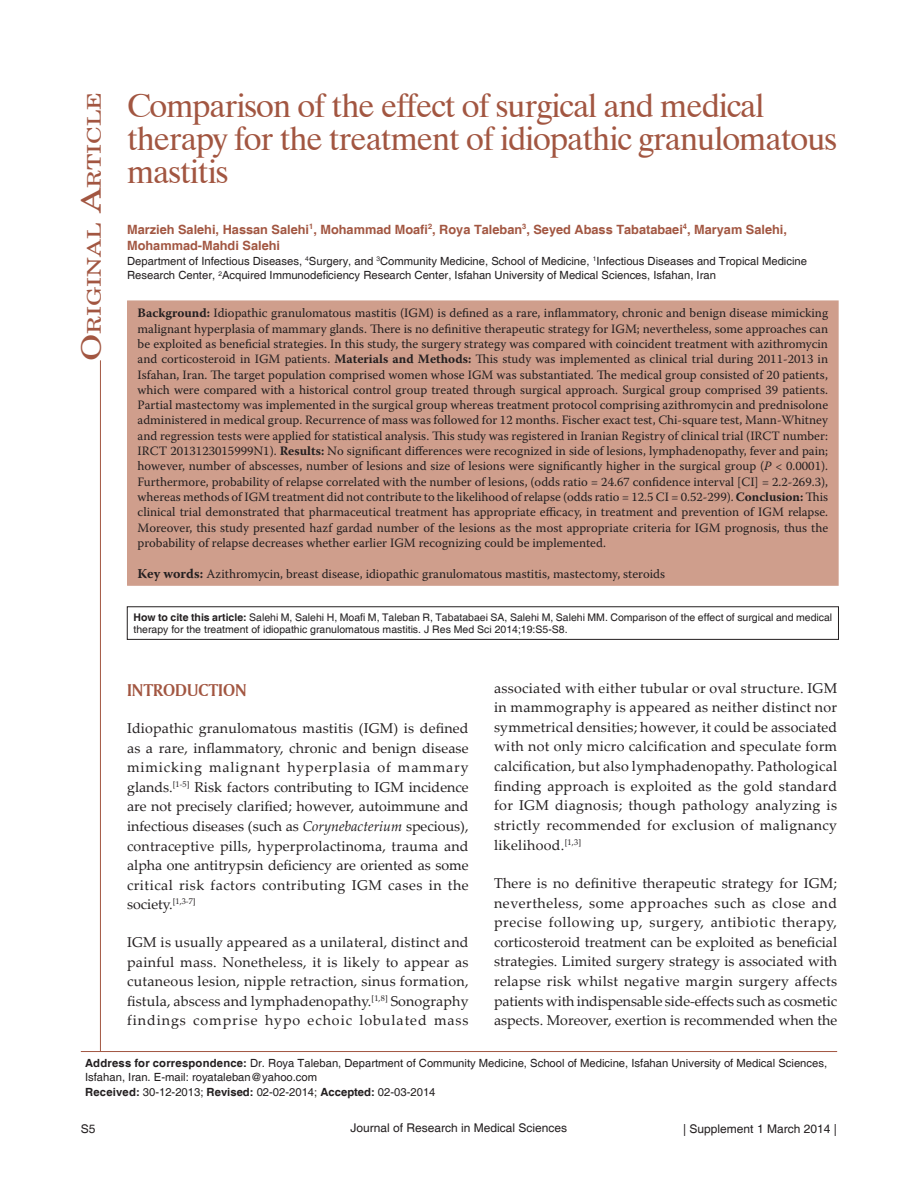
<style>
.page{position:relative;width:918px;height:1188px;background:#fff}
.page>*{position:absolute;margin:0;border:0;box-sizing:border-box;transform-origin:0 0}
.t1{font:33px/33px "Dutch 801 BT";letter-spacing:-.03em;color:#a25641}
.t2{font:18.9px "New Century Schlbk";color:#a25641;scale:1.3 1}
.t3{font:18px "Amerigo BT Bold A";color:#a25641}
.t4{font:14.25px/19.6px "Palatino Linotype";letter-spacing:.025em;color:#231f20;text-align:justify}
.t5{font:12.75px/15.3px "Warnock Pro";color:#231f20;text-align:justify}
.t6{font:700 12.75px/16.5px "Helvetica";color:#a25641}
.t7{font:12px "Helvetica";color:#231f20}
.t8{font:11.25px/14.5px "Helvetica";color:#231f20}
.t9{font:10.5px/12.6px "Helvetica";color:#231f20}
.s1{font-size:27px}
.s2{font-weight:700}
.s3{font-style:italic}
.s4{font-weight:700;font-size:13.5px}
</style>
<div class="page">
<div style="left:128px;top:301px;width:710px;height:284px;background:#cf9e8c"></div>
<div style="left:127px;top:300px;width:712px;height:286px;border:2px solid #cf9e8c"></div>
<hr style="left:81px;top:1051px;width:756px;height:1px;background:#a25641">
<hr style="left:100px;top:360px;width:1px;height:692px;background:#a25641">
<div style="left:127px;top:607px;width:712px;height:33px;border:1px solid #231f20"></div>
<h2 class="t2" style="left:82px;top:361px;width:209px;rotate:-90deg"><span class="s1">O</span>RIGINAL <span class="s1">A</span>RTICLE</h2>
<h1 class="t1" style="left:127px;top:89px;width:712px">Comparison of the effect of surgical and medical therapy for the treatment of idiopathic granulomatous mastitis</h1>
<p class="t6" style="left:127px;top:221px;width:661px">Marzieh Salehi, Hassan Salehi<sup>1</sup>, Mohammad Moafi<sup>2</sup>, Roya Taleban<sup>3</sup>, Seyed Abass Tabatabaei<sup>4</sup>, Maryam Salehi,<br>Mohammad-Mahdi Salehi</p>
<p class="t8" style="left:127px;top:253px;width:681px">Department of Infectious Diseases, <sup>4</sup>Surgery, and <sup>3</sup>Community Medicine, School of Medicine, <sup>1</sup>Infectious Diseases and Tropical Medicine<br>Research Center, <sup>2</sup>Acquired Immunodeficiency Research Center, Isfahan University of Medical Sciences, Isfahan, Iran</p>
<p class="t5" style="left:138px;top:307px;width:692px"><span class="s2">Background:</span> Idiopathic granulomatous mastitis (IGM) is defined as a rare, inflammatory, chronic and benign disease mimicking malignant hyperplasia of mammary glands. There is no definitive therapeutic strategy for IGM; nevertheless, some approaches can be exploited as beneficial strategies. In this study, the surgery strategy was compared with coincident treatment with azithromycin and corticosteroid in IGM patients. <span class="s2">Materials and Methods:</span> This study was implemented as clinical trial during 2011-2013 in Isfahan, Iran. The target population comprised women whose IGM was substantiated. The medical group consisted of 20 patients, which were compared with a historical control group treated through surgical approach. Surgical group comprised 39 patients.<br>Partial mastectomy was implemented in the surgical group whereas treatment protocol comprising azithromycin and prednisolone administered in medical group. Recurrence of mass was followed for 12 months. Fischer exact test, Chi-square test, Mann-Whitney and regression tests were applied for statistical analysis. This study was registered in Iranian Registry of clinical trial (IRCT number:<br>IRCT 2013123015999N1). <span class="s2">Results:</span> No significant differences were recognized in side of lesions, lymphadenopathy, fever and pain; however, number of abscesses, number of lesions and size of lesions were significantly higher in the surgical group (<span class="s3">P</span> &lt; 0.0001).<br>Furthermore, probability of relapse correlated with the number of lesions, (odds ratio = 24.67 confidence interval [CI] = 2.2-269.3), whereas methods of IGM treatment did not contribute to the likelihood of relapse (odds ratio = 12.5 CI = 0.52-299). <span class="s2">Conclusion:</span> This clinical trial demonstrated that pharmaceutical treatment has appropriate efficacy, in treatment and prevention of IGM relapse.<br>Moreover, this study presented hazf gardad number of the lesions as the most appropriate criteria for IGM prognosis, thus the probability of relapse decreases whether earlier IGM recognizing could be implemented.</p>
<p class="t5" style="left:138px;top:568px;width:529px"><span class="s4">Key words:</span> Azithromycin, breast disease, idiopathic granulomatous mastitis, mastectomy, steroids</p>
<p class="t9" style="left:133px;top:611px;width:700px"><span class="s2">How to cite this article:</span> Salehi M, Salehi H, Moafi M, Taleban R, Tabatabaei SA, Salehi M, Salehi MM. Comparison of the effect of surgical and medical therapy for the treatment of idiopathic granulomatous mastitis. J Res Med Sci 2014;19:S5-S8.</p>
<h3 class="t3" style="left:127px;top:679px;width:121px">INTRODUCTION</h3>
<p class="t4" style="left:127px;top:720px;width:343px">Idiopathic granulomatous mastitis (IGM) is defined as a rare, inflammatory, chronic and benign disease mimicking malignant hyperplasia of mammary glands.<sup>[1-5]</sup> Risk factors contributing to IGM incidence are not precisely clarified; however, autoimmune and infectious diseases (such as <span class="s3">Corynebacterium</span> specious), contraceptive pills, hyperprolactinoma, trauma and alpha one antitrypsin deficiency are oriented as some critical risk factors contributing IGM cases in the society.<sup>[1,3-7]</sup></p>
<p class="t4" style="left:127px;top:934px;width:343px">IGM is usually appeared as a unilateral, distinct and painful mass. Nonetheless, it is likely to appear as cutaneous lesion, nipple retraction, sinus formation, fistula, abscess and lymphadenopathy.<sup>[1,8]</sup> Sonography findings comprise hypo echoic lobulated mass</p>
<p class="t4" style="left:494px;top:680px;width:345px">associated with either tubular or oval structure. IGM in mammography is appeared as neither distinct nor symmetrical densities; however, it could be associated with not only micro calcification and speculate form calcification, but also lymphadenopathy. Pathological finding approach is exploited as the gold standard for IGM diagnosis; though pathology analyzing is strictly recommended for exclusion of malignancy likelihood.<sup>[1,3]</sup></p>
<p class="t4" style="left:494px;top:875px;width:345px">There is no definitive therapeutic strategy for IGM; nevertheless, some approaches such as close and precise following up, surgery, antibiotic therapy, corticosteroid treatment can be exploited as beneficial strategies. Limited surgery strategy is associated with relapse risk whilst negative margin surgery affects patients with indispensable side-effects such as cosmetic aspects. Moreover, exertion is recommended when the</p>
<p class="t8" style="left:85px;top:1056px;width:744px"><span class="s2">Address for correspondence:</span> Dr. Roya Taleban, Department of Community Medicine, School of Medicine, Isfahan University of Medical Sciences,<br>Isfahan, Iran. E-mail: royataleban@yahoo.com<br><span class="s2">Received:</span> 30-12-2013; <span class="s2">Revised:</span> 02-02-2014; <span class="s2">Accepted:</span> 02-03-2014</p>
<p class="t7" style="left:81px;top:1122px;width:16px">S5</p>
<p class="t7" style="left:351px;top:1121px;width:218px">Journal of Research in Medical Sciences</p>
<p class="t7" style="left:683px;top:1122px;width:155px">| Supplement 1 March 2014 |</p>
</div>
